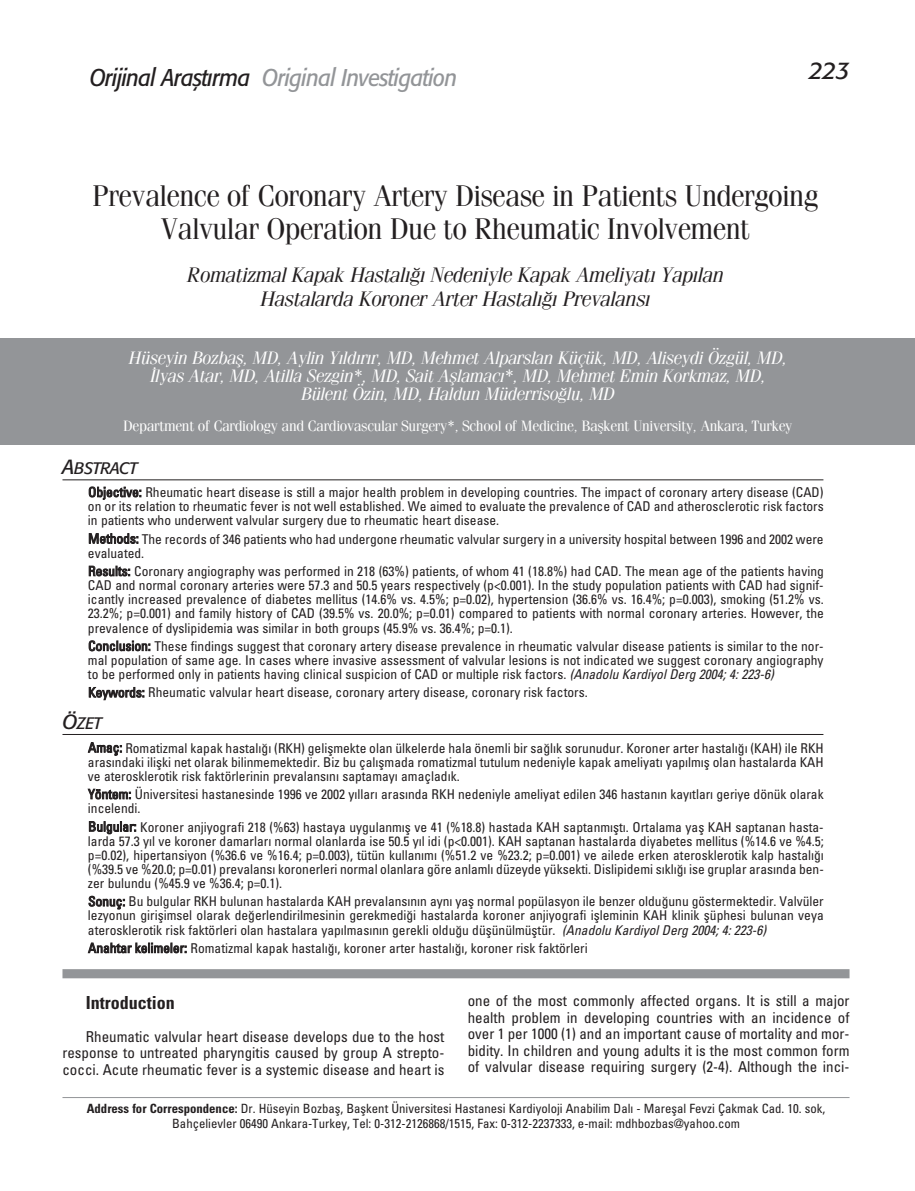
<style>
.page{position:relative;width:915px;height:1191px;background:#fff}
.page>*{position:absolute;margin:0;border:0;box-sizing:border-box;transform-origin:0 0}
.t1{font:30px/33px "Fenice";letter-spacing:-.02em;color:#231f20;text-align:center}
.t2{font:italic 24px "Formata";letter-spacing:-.03em;color:#939598;scale:.9 1}
.t3{font:italic 24px "Formata";color:#231f20}
.t4{font:italic 21px/24px "Fenice";letter-spacing:-.02em;color:#231f20;text-align:center}
.t5{font:italic 18px/18px "Fenice";letter-spacing:-.02em;color:#fff;text-align:center}
.t6{font:700 condensed 18px "Univers";color:#231f20}
.t7{font:italic 16.5px "Formata";letter-spacing:-.025em;color:#231f20}
.t8{font:condensed 15px/16.5px "Univers";color:#231f20;text-align:justify}
.t9{font:15px "Fenice";letter-spacing:-.02em;color:#fff}
.t10{font:condensed 13.5px/14.1px "Univers";color:#231f20;text-align:justify}
.t11{font:condensed 12.75px/15px "Univers";color:#231f20;text-align:center}
.s1{color:#231f20}
.s2{font-size:20.25px}
.s3{font-style:italic}
.s4{font-weight:700}
</style>
<div class="page">
<div style="left:0;top:338px;width:914px;height:107px;background:#939598"></div>
<hr style="left:62px;top:479px;width:761px;height:1px;background:#231f20">
<hr style="left:62px;top:734px;width:761px;height:1px;background:#231f20">
<div style="left:62px;top:969px;width:787px;height:9px;background:#939598"></div>
<hr style="left:62px;top:1097px;width:787px;height:1px;background:#939598">
<h2 class="t2" style="left:90px;top:67px;width:410px"><span class="s1">Orijinal Araştırma</span> Original Investigation</h2>
<h2 class="t3" style="left:808px;top:60px;width:42px">223</h2>
<h1 class="t1" style="left:92px;top:181px;width:727px">Prevalence of Coronary Artery Disease in Patients Undergoing<br>Valvular Operation Due to Rheumatic Involvement</h1>
<h3 class="t4" style="left:187px;top:265px;width:538px">Romatizmal Kapak Hastal›¤› Nedeniyle Kapak Ameliyat› Yap›lan<br>Hastalarda Koroner Arter Hastal›¤› Prevalans›</h3>
<h3 class="t5" style="left:129px;top:350px;width:659px">Hüseyin Bozbafl, MD, Aylin Y›ld›r›r, MD, Mehmet Alparslan Küçük, MD, Aliseydi Özgül, MD, ‹lyas Atar, MD, Atilla Sezgin*, MD, Sait Afllamac›*, MD, Mehmet Emin Korkmaz, MD,<br>Bülent Özin, MD, Haldun Müderriso¤lu, MD</h3>
<p class="t9" style="left:123px;top:420px;width:670px">Department of Cardiology and Cardiovascular Surgery*, School of Medicine, Baflkent University, Ankara, Turkey</p>
<p class="t7" style="left:62px;top:461px;width:77px"><span class="s2">A</span>BSTRACT</p>
<p class="t10" style="left:88px;top:486px;width:737px">Objective: Rheumatic heart disease is still a major health problem in developing countries. The impact of coronary artery disease (CAD) on or its relation to rheumatic fever is not well established. We aimed to evaluate the prevalence of CAD and atherosclerotic risk factors in patients who underwent valvular surgery due to rheumatic heart disease.</p>
<p class="t10" style="left:88px;top:533px;width:737px">Methods: The records of 346 patients who had undergone rheumatic valvular surgery in a university hospital between 1996 and 2002 were evaluated.</p>
<p class="t10" style="left:88px;top:565px;width:737px">Results: Coronary angiography was performed in 218 (63%) patients, of whom 41 (18.8%) had CAD. The mean age of the patients having CAD and normal coronary arteries were 57.3 and 50.5 years respectively (p&lt;0.001). In the study population patients with CAD had signif&shy;icantly increased prevalence of diabetes mellitus (14.6% vs. 4.5%; p=0.02), hypertension (36.6% vs. 16.4%; p=0.003), smoking (51.2% vs.<br>23.2%; p=0.001) and family history of CAD (39.5% vs. 20.0%; p=0.01) compared to patients with normal coronary arteries. However, the prevalence of dyslipidemia was similar in both groups (45.9% vs. 36.4%; p=0.1).</p>
<p class="t10" style="left:88px;top:640px;width:737px">Conclusion: These findings suggest that coronary artery disease prevalence in rheumatic valvular disease patients is similar to the nor&shy;mal population of same age. In cases where invasive assessment of valvular lesions is not indicated we suggest coronary angiography to be performed only in patients having clinical suspicion of CAD or multiple risk factors. <span class="s3">(Anadolu KardiyolDerg 2004;4:223-6)</span></p>
<p class="t10" style="left:88px;top:687px;width:501px">Keywords: Rheumatic valvular heart disease, coronary artery disease, coronary risk factors.</p>
<p class="t7" style="left:62px;top:715px;width:41px"><span class="s2">Ö</span>ZET</p>
<p class="t10" style="left:88px;top:742px;width:737px">Amaç: Romatizmal kapak hastal›¤› (RKH) geliflmekte olan ülkelerde hala önemli bir sa¤l›k sorunudur. Koroner arter hastal›¤› (KAH) ile RKH aras›ndaki iliflki net olarak bilinmemektedir. Biz bu çal›flmada romatizmal tutulum nedeniyle kapak ameliyat› yap›lm›fl olan hastalarda KAH ve aterosklerotik risk faktörlerinin prevalans›n› saptamay› amaçlad›k.</p>
<p class="t10" style="left:88px;top:788px;width:737px">Yöntem: Üniversitesi hastanesinde 1996 ve 2002 y›llar› aras›nda RKH nedeniyle ameliyat edilen 346 hastan›n kay›tlar› geriye dönük olarak incelendi.</p>
<p class="t10" style="left:88px;top:821px;width:737px">Bulgular: Koroner anjiyografi 218 (%63) hastaya uygulanm›fl ve 41 (%18.8) hastada KAH saptanm›flt›. Ortalama yafl KAH saptanan hasta&shy;larda 57.3 y›l ve koroner damarlar› normal olanlarda ise 50.5 y›l idi (p&lt;0.001). KAH saptanan hastalarda diyabetes mellitus (%14.6 ve %4.5; p=0.02), hipertansiyon (%36.6 ve %16.4; p=0.003), tütün kullan›m› (%51.2 ve %23.2; p=0.001) ve ailede erken aterosklerotik kalp hastal›¤› (%39.5 ve %20.0; p=0.01) prevalans› koronerleri normal olanlara göre anlaml› düzeyde yüksekti. Dislipidemi s›kl›¤› ise gruplar aras›nda ben&shy;zer bulundu (%45.9 ve %36.4; p=0.1).</p>
<p class="t10" style="left:88px;top:895px;width:737px">Sonuç: Bu bulgular RKH bulunan hastalarda KAH prevalans›n›n ayn› yafl normal popülasyon ile benzer oldu¤unu göstermektedir. Valvüler lezyonun giriflimsel olarak de¤erlendirilmesinin gerekmedi¤i hastalarda koroner anjiyografi iflleminin KAH klinik flüphesi bulunan veya aterosklerotik risk faktörleri olan hastalara yap›lmas›n›n gerekli oldu¤u düflünülmüfltür. <span class="s3">(Anadolu KardiyolDerg 2004;4:223-6)</span></p>
<p class="t10" style="left:88px;top:942px;width:501px">Anahtar kelimeler: Romatizmal kapak hastal›¤›, koroner arter hastal›¤›, koroner risk faktörleri</p>
<p class="t8" style="left:467px;top:993px;width:383px">one of the most commonly affected organs. It is still a major health problem in developing countries with an incidence of over 1 per 1000 (1) and an important cause of mortality and mor&shy;bidity. In children and young adults it is the most common form of valvular disease requiring surgery (2-4). Although the inci-</p>
<p class="t11" style="left:87px;top:1102px;width:739px"><span class="s4">Address for Correspondence:</span> Dr. Hüseyin Bozbafl, Baflkent Üniversitesi Hastanesi Kardiyoloji Anabilim Dal› - Mareflal Fevzi Çakmak Cad. 10. sok,<br>Bahçelievler 06490 Ankara-Turkey, Tel: 0-312-2126868/1515, Fax: 0-312-2237333, e-mail: mdhbozbas@yahoo.com</p>
<h3 class="t6" style="left:86px;top:995px;width:91px">Introduction</h3>
<p class="t8" style="left:62px;top:1029px;width:383px;text-indent:23px">Rheumatic valvular heart disease develops due to the host response to untreated pharyngitis caused by group A strepto&shy;cocci. Acute rheumatic fever is a systemic disease and heart is</p>
</div>
